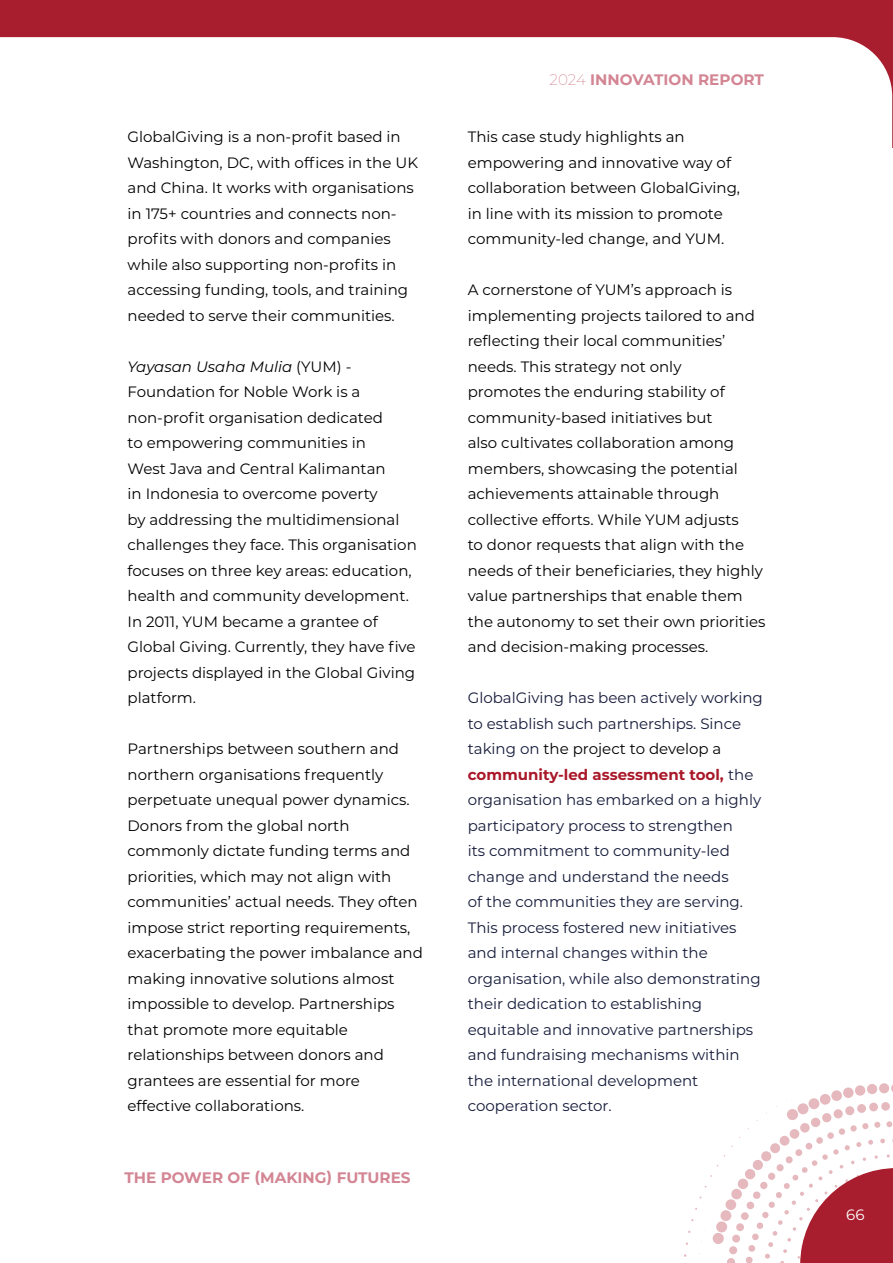
<style>
.page{position:relative;width:893px;height:1263px;background:#fff}
.page>*{position:absolute;margin:0;border:0;box-sizing:border-box;transform-origin:0 0}
.t1{font:700 15.3px "Montserrat";color:#d38593}
.t2{font:15px/25.5px "Montserrat";color:#000}
.t3{font:15px/25.5px "Montserrat";color:#151b3a}
.t4{font:15px "Montserrat";color:#fff}
.s1{font-style:italic}
.s2{font-weight:200}
.s3{color:#000}
.s4{font-weight:700;color:#a91829}
</style>
<div class="page">
<div style="left:787px;top:1109px;width:11px;height:11px;background:#e5b9be;border-radius:50%"></div>
<div style="left:797px;top:1103px;width:11px;height:11px;background:#e5b9be;border-radius:50%"></div>
<div style="left:808px;top:1098px;width:11px;height:11px;background:#e5b9be;border-radius:50%"></div>
<div style="left:820px;top:1094px;width:10px;height:11px;background:#e5b9be;border-radius:50%"></div>
<div style="left:831px;top:1090px;width:11px;height:11px;background:#e5b9be;border-radius:50%"></div>
<svg style="left:843px;top:1087px;width:11px;height:11px"></svg>
<div style="left:855px;top:1085px;width:10px;height:11px;background:#e5b9be;border-radius:50%"></div>
<svg style="left:867px;top:1084px;width:10px;height:10px"></svg>
<div style="left:879px;top:1083px;width:10px;height:10px;background:#e5b9be;border-radius:50%"></div>
<svg style="left:891px;top:1085px;width:2px;height:7px"></svg>
<div style="left:713px;top:1233px;width:11px;height:11px;background:#e5b9be;border-radius:50%"></div>
<div style="left:716px;top:1221px;width:11px;height:11px;background:#e5b9be;border-radius:50%"></div>
<div style="left:720px;top:1210px;width:11px;height:11px;background:#e5b9be;border-radius:50%"></div>
<div style="left:725px;top:1199px;width:11px;height:11px;background:#e5b9be;border-radius:50%"></div>
<div style="left:731px;top:1189px;width:11px;height:10px;background:#e5b9be;border-radius:50%"></div>
<div style="left:738px;top:1179px;width:10px;height:10px;background:#e5b9be;border-radius:50%"></div>
<div style="left:745px;top:1169px;width:10px;height:10px;background:#e5b9be;border-radius:50%"></div>
<svg style="left:753px;top:1160px;width:10px;height:10px"></svg>
<div style="left:780px;top:1136px;width:9px;height:9px;background:#e5b9be;border-radius:50%"></div>
<svg style="left:790px;top:1129px;width:9px;height:10px"></svg>
<div style="left:800px;top:1123px;width:10px;height:9px;background:#e5b9be;border-radius:50%"></div>
<div style="left:811px;top:1118px;width:9px;height:9px;background:#e5b9be;border-radius:50%"></div>
<div style="left:822px;top:1113px;width:9px;height:9px;background:#e5b9be;border-radius:50%"></div>
<svg style="left:834px;top:1109px;width:9px;height:9px"></svg>
<svg style="left:845px;top:1106px;width:9px;height:9px"></svg>
<svg style="left:857px;top:1104px;width:9px;height:9px"></svg>
<svg style="left:869px;top:1102px;width:9px;height:9px"></svg>
<svg style="left:881px;top:1102px;width:9px;height:9px"></svg>
<svg style="left:727px;top:1258px;width:8px;height:5px"></svg>
<div style="left:729px;top:1246px;width:8px;height:8px;background:#e5b9be;border-radius:50%"></div>
<div style="left:732px;top:1234px;width:8px;height:8px;background:#e5b9be;border-radius:50%"></div>
<div style="left:736px;top:1223px;width:8px;height:8px;background:#e5b9be;border-radius:50%"></div>
<div style="left:741px;top:1212px;width:8px;height:8px;background:#e5b9be;border-radius:50%"></div>
<div style="left:747px;top:1202px;width:7px;height:7px;background:#e5b9be;border-radius:50%"></div>
<div style="left:753px;top:1191px;width:7px;height:8px;background:#e5b9be;border-radius:50%"></div>
<div style="left:760px;top:1182px;width:7px;height:7px;background:#e5b9be;border-radius:50%"></div>
<div style="left:816px;top:1137px;width:7px;height:7px;background:#edd0d3;border-radius:50%"></div>
<div style="left:827px;top:1132px;width:7px;height:7px;background:#e5b9be;border-radius:50%"></div>
<div style="left:839px;top:1128px;width:6px;height:7px;background:#e5b9be;border-radius:50%"></div>
<div style="left:850px;top:1125px;width:7px;height:6px;background:#e5b9be;border-radius:50%"></div>
<svg style="left:862px;top:1123px;width:6px;height:6px"></svg>
<svg style="left:874px;top:1122px;width:6px;height:6px"></svg>
<svg style="left:886px;top:1121px;width:6px;height:6px"></svg>
<div style="left:746px;top:1257px;width:7px;height:6px;background:#e5b9be;border-radius:50%"></div>
<div style="left:748px;top:1245px;width:7px;height:7px;background:#e5b9be;border-radius:50%"></div>
<svg style="left:752px;top:1233px;width:7px;height:7px"></svg>
<div style="left:757px;top:1222px;width:6px;height:7px;background:#e5b9be;border-radius:50%"></div>
<div style="left:0;top:0;width:892px;height:148px;background:#a81e2e"></div>
<div style="left:0;top:37px;width:892px;height:111px;background:#fff"></div>
<svg style="left:762px;top:1138px;width:131px;height:125px"></svg>
<p class="t2" style="left:128px;top:123px;width:292px">GlobalGiving is a non-profit based in Washington, DC, with offices in the UK and China. It works with organisations in 175+ countries and connects non&shy;profits with donors and companies while also supporting non-profits in accessing funding, tools, and training needed to serve their communities.</p>
<p class="t2" style="left:128px;top:353px;width:291px"><span class="s1">Yayasan Usaha Mulia</span> (YUM) - Foundation for Noble Work is a non-profit organisation dedicated<br>to empowering communities in<br>West Java and Central Kalimantan<br>in Indonesia to overcome poverty<br>by addressing the multidimensional challenges they face. This organisation focuses on three key areas: education, health and community development.<br>In 2011, YUM became a grantee of Global Giving. Currently, they have five projects displayed in the Global Giving platform.</p>
<p class="t2" style="left:128px;top:735px;width:297px">Partnerships between southern and northern organisations frequently perpetuate unequal power dynamics.<br>Donors from the global north commonly dictate funding terms and priorities, which may not align with communities’ actual needs. They often impose strict reporting requirements, exacerbating the power imbalance and making innovative solutions almost impossible to develop. Partnerships that promote more equitable relationships between donors and grantees are essential for more effective collaborations.</p>
<p class="t1" style="left:124px;top:1166px;width:288px">THE POWER OF (MAKING) FUTURES</p>
<p class="t1" style="left:550px;top:69px;width:216px"><span class="s2">2024</span> INNOVATION REPORT</p>
<p class="t2" style="left:468px;top:123px;width:274px">This case study highlights an empowering and innovative way of collaboration between GlobalGiving, in line with its mission to promote community-led change, and YUM.</p>
<p class="t2" style="left:468px;top:276px;width:299px">A cornerstone of YUM’s approach is implementing projects tailored to and reflecting their local communities’ needs. This strategy not only<br>promotes the enduring stability of community-based initiatives but<br>also cultivates collaboration among members, showcasing the potential achievements attainable through collective efforts. While YUM adjusts<br>to donor requests that align with the needs of their beneficiaries, they highly value partnerships that enable them the autonomy to set their own priorities and decision-making processes.</p>
<p class="t3" style="left:468px;top:684px;width:297px">GlobalGiving has been actively working to establish such partnerships. Since taking on <span class="s3">the project to develop a </span><span class="s4">community-led assessment tool,</span> the organisation has embarked on a highly participatory process to strengthen<br>its commitment to community-led change and understand the needs<br>of the communities they are serving.<br>This process fostered new initiatives and internal changes within the organisation, while also demonstrating their dedication to establishing equitable and innovative partnerships and fundraising mechanisms within the international development cooperation sector.</p>
<p class="t4" style="left:846px;top:1204px;width:20px">66</p>
</div>
